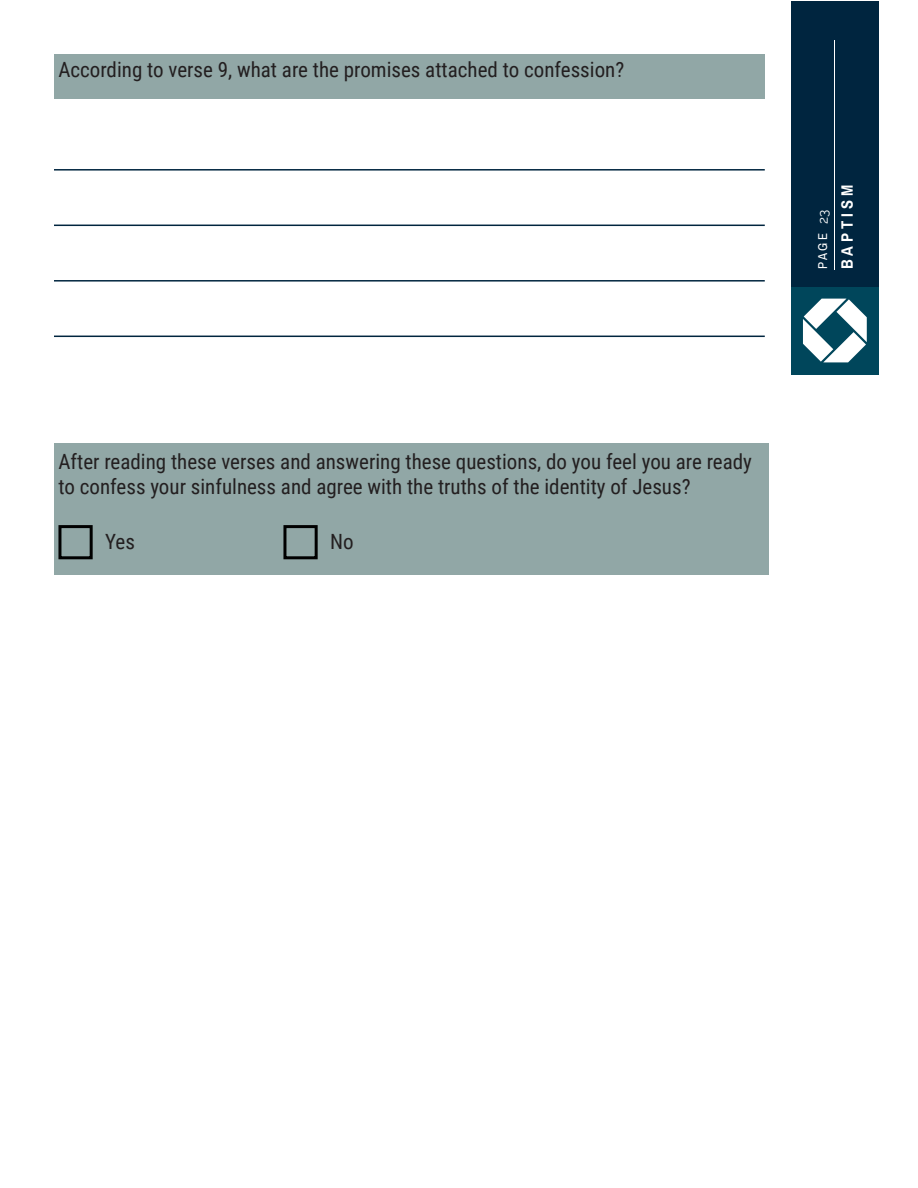
<style>
.page{position:relative;width:918px;height:1188px;background:#fff}
.page>*{position:absolute;margin:0;border:0;box-sizing:border-box;transform-origin:0 0}
.t1{font:21px/25.2px "Roboto Condensed";color:#231f20}
.t2{font:700 16.5px "Archivo Narrow";letter-spacing:.235em;color:#fff}
.t3{font:13.5px "Raleway";color:#fff}
.t4{font:12.9px "Archivo Narrow";color:#fff}
</style>
<div class="page">
<div style="left:791px;top:1px;width:88px;height:286px;background:#00253f"></div>
<div style="left:791px;top:287px;width:88px;height:87px;background:#00465b"></div>
<svg style="left:803px;top:299px;width:64px;height:63px"></svg>
<hr style="left:835px;top:40px;width:1px;height:229px;background:#fff">
<div style="left:54px;top:54px;width:711px;height:45px;background:#91a7a6"></div>
<hr style="left:54px;top:169px;width:711px;height:2px;background:#00253f">
<hr style="left:54px;top:225px;width:711px;height:1px;background:#00253f">
<hr style="left:54px;top:280px;width:711px;height:2px;background:#00253f">
<hr style="left:54px;top:336px;width:711px;height:1px;background:#00253f">
<div style="left:54px;top:443px;width:715px;height:132px;background:#91a7a6"></div>
<div style="left:58px;top:525px;width:35px;height:34px;border:3px solid #000"></div>
<div style="left:283px;top:525px;width:35px;height:34px;border:3px solid #000"></div>
<p class="t1" style="left:58px;top:56px;width:567px">According to verse 9, what are the promises attached to confession?</p>
<p class="t3" style="left:815px;top:224px;width:16px;rotate:-90deg">23</p>
<p class="t4" style="left:815px;top:269px;width:38px;rotate:-90deg">PAGE</p>
<p class="t2" style="left:837px;top:269px;width:86px;rotate:-90deg">BAPTISM</p>
<p class="t1" style="left:58px;top:448px;width:695px">After reading these verses and answering these questions, do you feel you are ready to confess your sinfulness and agree with the truths of the identity of Jesus?</p>
<p class="t1" style="left:105px;top:528px;width:31px">Yes</p>
<p class="t1" style="left:330px;top:528px;width:25px">No</p>
</div>
